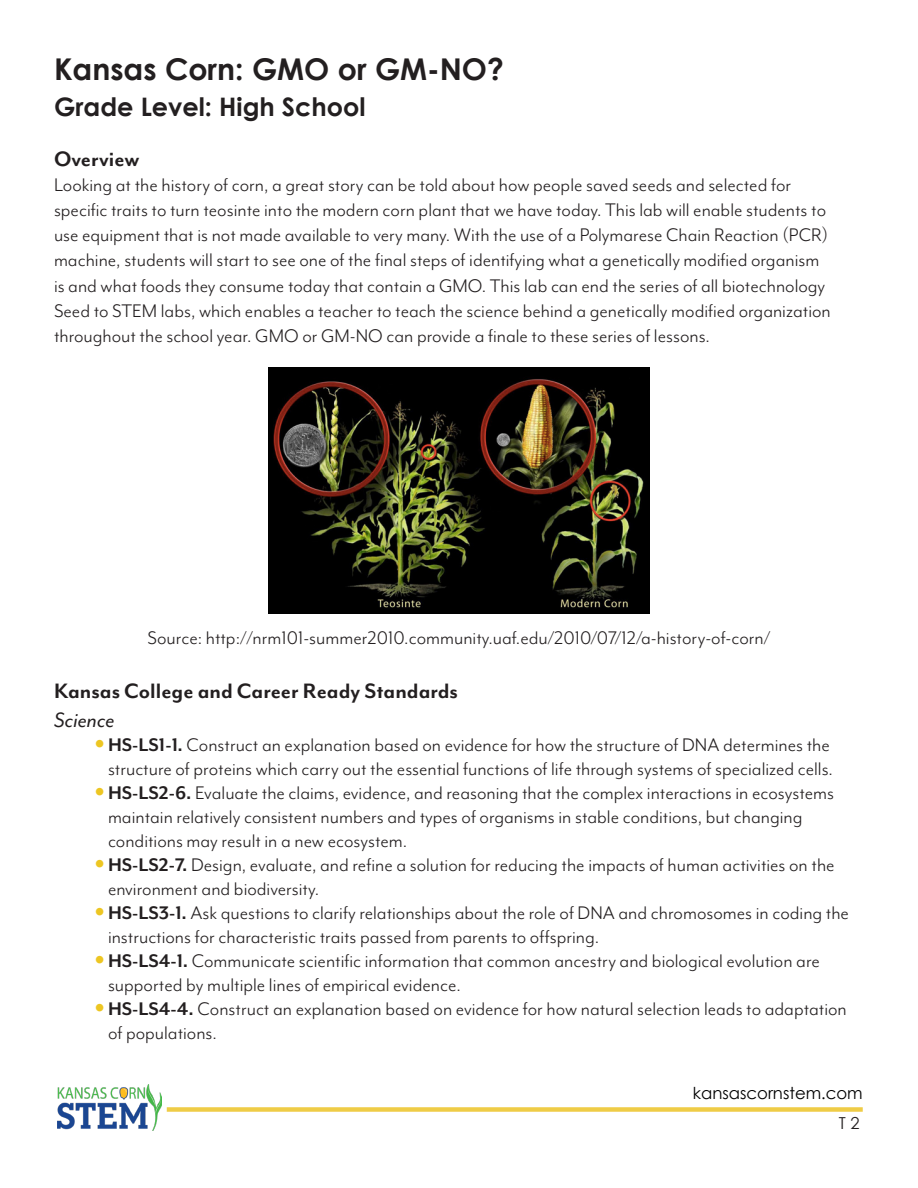
<style>
.page{position:relative;width:918px;height:1188px;background:#fff}
.page>*{position:absolute;margin:0;border:0;box-sizing:border-box;transform-origin:0 0}
.t1{font:700 30px "Century Gothic";color:#231f20}
.t2{font:700 25.5px "Century Gothic";color:#231f20}
.Lg__Section_Headings__16pt__Bold_pt{font:700 24px "Mr Eaves Mod OT";color:#231f20}
.Sm__Section_Heading__16_pt__Reg_Italic{font:italic 24px "Mr Eaves Mod OT";color:#231f20}
.Body_Text__14_pt__book{font:21px/24px "Mr Eaves Mod OT";color:#231f20}
.t3{font:16.5px "Century Gothic";color:#000}
.t4{font:16.5px "Century Gothic";color:#231f20}
.s1{font-family:"Avenir";font-weight:300;color:#edc622}
.s2{font-weight:700}
</style>
<div class="page">
<div style="left:167px;top:1107px;width:696px;height:5px;background:#efcc46"></div>
<img style="left:58px;top:1084px;width:103px;height:46px">
<img style="left:269px;top:367px;width:380px;height:246px">
<h1 class="t1" style="left:54px;top:46px;width:451px">Kansas Corn: GMO or GM-NO?</h1>
<p class="t2" style="left:54px;top:88px;width:313px">Grade Level: High School</p>
<p class="Lg__Section_Headings__16pt__Bold_pt" style="left:54px;top:145px;width:87px">Overview</p>
<p class="Body_Text__14_pt__book" style="left:54px;top:172px;width:778px;line-height:25.2px">Looking at the history of corn, a great story can be told about how people saved seeds and selected for specific traits to turn teosinte into the modern corn plant that we have today. This lab will enable students to use equipment that is not made available to very many. With the use of a Polymarese Chain Reaction (PCR) machine, students will start to see one of the final steps of identifying what a genetically modified organism is and what foods they consume today that contain a GMO. This lab can end the series of all biotechnology Seed to STEM labs, which enables a teacher to teach the science behind a genetically modified organization throughout the school year. GMO or GM-NO can provide a finale to these series of lessons.</p>
<p class="Body_Text__14_pt__book" style="left:148px;top:626px;width:624px">Source: http://nrm101-summer2010.community.uaf.edu/2010/07/12/a-history-of-corn/</p>
<p class="Lg__Section_Headings__16pt__Bold_pt" style="left:54px;top:678px;width:406px">Kansas College and Career Ready Standards</p>
<p class="Sm__Section_Heading__16_pt__Reg_Italic" style="left:54px;top:707px;width:62px">Science</p>
<p class="Body_Text__14_pt__book" style="left:94px;top:733px;width:740px;text-align:right"><span class="s1">•</span><span class="s2">HS-LS1-1.</span> Construct an explanation based on evidence for how the structure of DNA determines the structure of proteins which carry out the essential functions of life through systems of specialized cells.</p>
<p class="Body_Text__14_pt__book" style="left:108px;top:781px;width:728px;text-indent:-14px"><span class="s1">•</span><span class="s2">HS-LS2-6.</span> Evaluate the claims, evidence, and reasoning that the complex interactions in ecosystems maintain relatively consistent numbers and types of organisms in stable conditions, but changing conditions may result in a new ecosystem.</p>
<p class="Body_Text__14_pt__book" style="left:108px;top:853px;width:728px;text-indent:-14px"><span class="s1">•</span><span class="s2">HS-LS2-7.</span> Design, evaluate, and refine a solution for reducing the impacts of human activities on the environment and biodiversity.</p>
<p class="Body_Text__14_pt__book" style="left:108px;top:901px;width:743px;text-indent:-14px"><span class="s1">•</span><span class="s2">HS-LS3-1.</span> Ask questions to clarify relationships about the role of DNA and chromosomes in coding the instructions for characteristic traits passed from parents to offspring.</p>
<p class="Body_Text__14_pt__book" style="left:108px;top:949px;width:713px;text-indent:-14px"><span class="s1">•</span><span class="s2">HS-LS4-1.</span> Communicate scientific information that common ancestry and biological evolution are supported by multiple lines of empirical evidence.</p>
<p class="Body_Text__14_pt__book" style="left:108px;top:997px;width:740px;text-indent:-14px"><span class="s1">•</span><span class="s2">HS-LS4-4.</span> Construct an explanation based on evidence for how natural selection leads to adaptation of populations.</p>
<p class="t3" style="left:693px;top:1081px;width:171px">kansascornstem.com</p>
<p class="t4" style="left:839px;top:1111px;width:22px">T 2</p>
</div>
